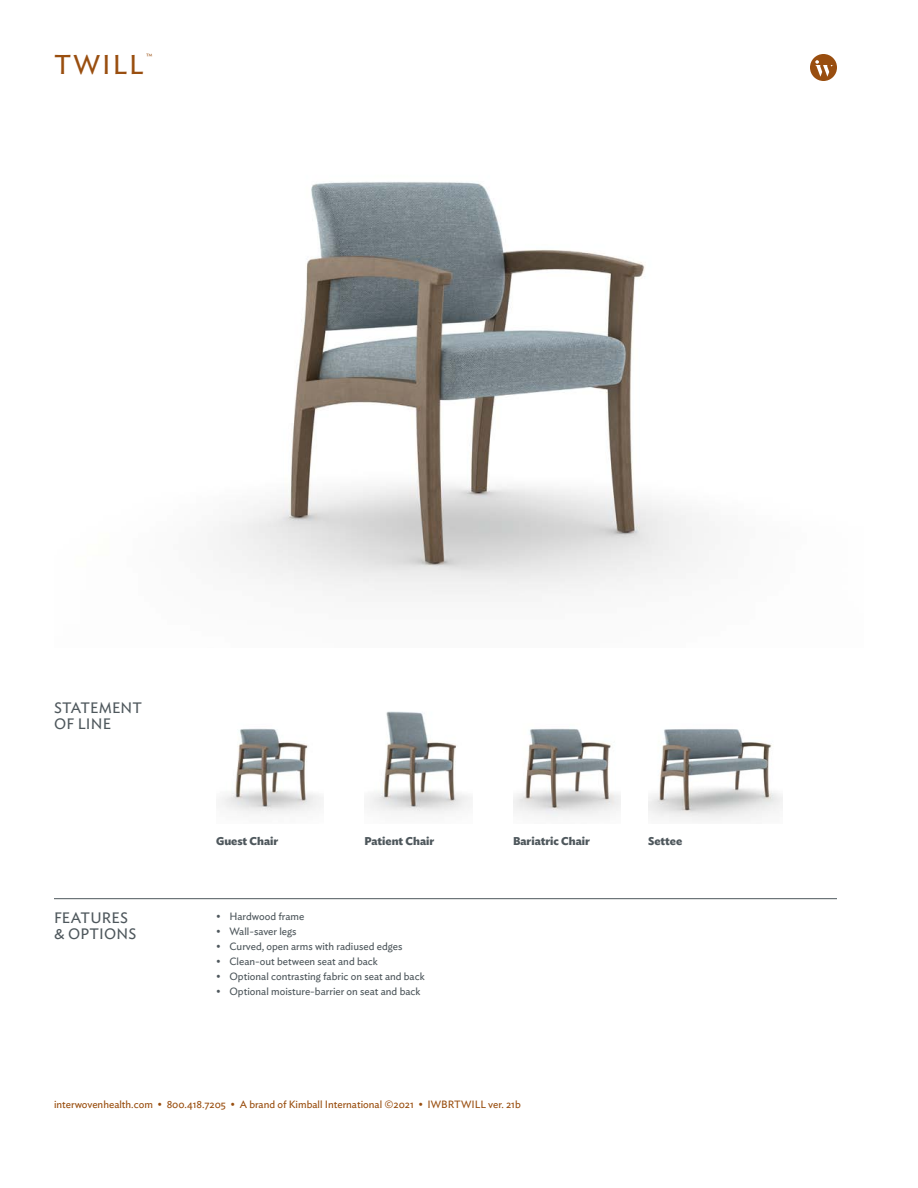
<style>
.page{position:relative;width:918px;height:1188px;background:#fff}
.page>*{position:absolute;margin:0;border:0;box-sizing:border-box;transform-origin:0 0}
.Cover_Back_Subhead{font:27px "Ideal Sans";letter-spacing:.075em;color:#994e0f}
.Details__Headline__8{font:15px/16.5px "Ideal Sans";letter-spacing:.01em;color:#4e575c}
.Back_Cover__Details{font:700 11.25px "Ideal Sans";color:#4e575c}
.Back_Cover__Bullet_L{font:10.5px "Ideal Sans";color:#4e575c}
.Back_Cover__Footer{font:10.5px "Ideal Sans";color:#994e0f}
.Cover{font:300 7.5px "Ideal Sans";color:#994e0f}
</style>
<div class="page">
<hr style="left:54px;top:898px;width:783px;height:1px;background:#4e575c">
<img style="left:221px;top:728px;width:102px;height:86px">
<img style="left:369px;top:711px;width:103px;height:103px">
<img style="left:648px;top:729px;width:135px;height:92px">
<img style="left:513px;top:728px;width:108px;height:90px">
<img style="left:219px;top:182px;width:490px;height:414px">
<div style="left:810px;top:54px;width:27px;height:27px;background:#994e0f;border-radius:50%"></div>
<svg style="left:815px;top:60px;width:19px;height:17px"></svg>
<p class="Cover_Back_Subhead" style="left:54px;top:44px;width:91px">TWILL</p>
<p class="Cover" style="left:146px;top:51px;width:8px">™</p>
<p class="Details__Headline__8" style="left:54px;top:698px;width:90px">STATEMENT</p>
<p class="Details__Headline__8" style="left:54px;top:715px;width:58px">OF LINE</p>
<p class="Details__Headline__8" style="left:54px;top:908px;width:84px">FEATURES &amp; OPTIONS</p>
<p class="Back_Cover__Details" style="left:216px;top:832px;width:64px">Guest Chair</p>
<p class="Back_Cover__Details" style="left:364px;top:832px;width:71px">Patient Chair</p>
<p class="Back_Cover__Details" style="left:513px;top:832px;width:79px">Bariatric Chair</p>
<p class="Back_Cover__Details" style="left:648px;top:832px;width:36px">Settee</p>
<p class="Back_Cover__Bullet_L" style="left:216px;top:908px;width:90px">• Hardwood frame</p>
<p class="Back_Cover__Bullet_L" style="left:216px;top:923px;width:82px">• Wall-saver legs</p>
<p class="Back_Cover__Bullet_L" style="left:216px;top:938px;width:188px">• Curved, open arms with radiused edges</p>
<p class="Back_Cover__Bullet_L" style="left:216px;top:953px;width:163px">• Clean-out between seat and back</p>
<p class="Back_Cover__Bullet_L" style="left:216px;top:968px;width:210px">• Optional contrasting fabric on seat and back</p>
<p class="Back_Cover__Bullet_L" style="left:216px;top:983px;width:206px">• Optional moisture-barrier on seat and back</p>
<p class="Back_Cover__Footer" style="left:54px;top:1096px;width:468px">interwovenhealth.com • 800.418.7205 • A brand of Kimball International ©2021 • IWBRTWILL ver. 21b</p>
</div>
